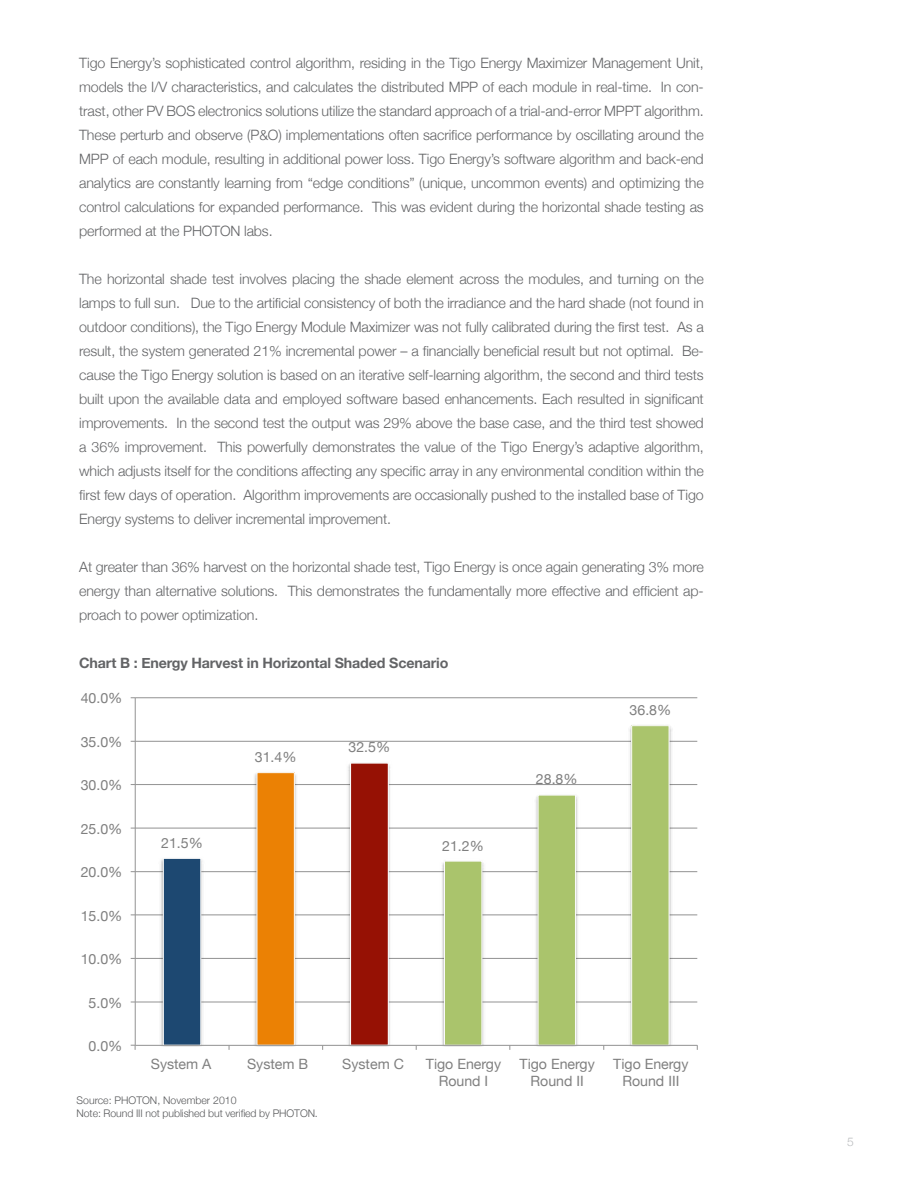
<style>
.page{position:relative;width:918px;height:1188px;background:#fff}
.page>*{position:absolute;margin:0;border:0;box-sizing:border-box;transform-origin:0 0}
.t1{font:300 14.25px/24px "Helvetica Neue";letter-spacing:-.01em;color:#636466;text-align:justify}
.t2{font:14.25px/17px "Helvetica Neue";color:#7f7f7f;text-align:center}
.t3{font:700 14.25px "Helvetica Neue";letter-spacing:-.01em;color:#636466}
.t4{font:300 12px "Helvetica Neue";color:#babcbe}
.t5{font:300 10.5px/13.5px "Helvetica Neue";letter-spacing:-.01em;color:#58595b}
</style>
<div class="page">
<hr style="left:135px;top:1001px;width:562px;height:2px;background:#989898">
<hr style="left:135px;top:958px;width:562px;height:1px;background:#989898">
<hr style="left:135px;top:914px;width:562px;height:1px;background:#989898">
<hr style="left:135px;top:871px;width:562px;height:1px;background:#989898">
<hr style="left:135px;top:828px;width:562px;height:1px;background:#989898">
<hr style="left:135px;top:784px;width:562px;height:1px;background:#989898">
<hr style="left:135px;top:741px;width:562px;height:1px;background:#989898">
<hr style="left:135px;top:697px;width:562px;height:1px;background:#989898">
<svg style="left:162px;top:725px;width:508px;height:320px"></svg>
<hr style="left:135px;top:698px;width:1px;height:347px;background:#989898">
<hr style="left:135px;top:1045px;width:562px;height:1px;background:#989898">
<svg style="left:131px;top:1045px;width:5px;height:5px"></svg>
<p class="t1" style="left:79px;top:50px;width:626px">Tigo Energy’s sophisticated control algorithm, residing in the Tigo Energy Maximizer Management Unit, models the I/V characteristics, and calculates the distributed MPP of each module in real-time. In con&shy;trast, other PV BOS electronics solutions utilize the standard approach of a trial-and-error MPPT algorithm.<br>These perturb and observe (P&amp;O) implementations often sacrifice performance by oscillating around the MPP of each module, resulting in additional power loss. Tigo Energy’s software algorithm and back-end analytics are constantly learning from “edge conditions” (unique, uncommon events) and optimizing the control calculations for expanded performance. This was evident during the horizontal shade testing as performed at the PHOTON</p>
<p class="t1" style="left:244px;top:218px;width:30px">labs.</p>
<p class="t1" style="left:79px;top:266px;width:626px">The horizontal shade test involves placing the shade element across the modules, and turning on the lamps to full sun. Due to the artificial consistency of both the irradiance and the hard shade (not found in outdoor conditions), the Tigo Energy Module Maximizer was not fully calibrated during the first test. As a result, the system generated 21% incremental power – a financially beneficial result but not optimal. Be&shy;cause the Tigo Energy solution is based on an iterative self-learning algorithm, the second and third tests built upon the available data and employed software based enhancements. Each resulted in significant improvements. In the second test the output was 29% above the base case, and the third test showed a 36% improvement. This powerfully demonstrates the value of the Tigo Energy’s adaptive algorithm, which adjusts itself for the conditions affecting any specific array in any environmental condition within the first few days of operation. Algorithm improvements are occasionally pushed to the installed base of Tigo Energy systems to deliver incremental improvement.</p>
<p class="t1" style="left:79px;top:554px;width:626px">At greater than 36% harvest on the horizontal shade test, Tigo Energy is once again generating 3% more energy than alternative solutions. This demonstrates the fundamentally more effective and efficient ap&shy;proach to power optimization.</p>
<p class="t3" style="left:79px;top:654px;width:371px">Chart B : Energy Harvest in Horizontal Shaded Scenario</p>
<p class="t2" style="left:81px;top:690px;width:43px">40.0%</p>
<p class="t2" style="left:81px;top:733px;width:43px">35.0%</p>
<p class="t2" style="left:81px;top:777px;width:43px">30.0%</p>
<p class="t2" style="left:81px;top:820px;width:43px">25.0%</p>
<p class="t2" style="left:81px;top:864px;width:43px">20.0%</p>
<p class="t2" style="left:81px;top:907px;width:43px">15.0%</p>
<p class="t2" style="left:81px;top:950px;width:43px">10.0%</p>
<p class="t2" style="left:89px;top:994px;width:35px">5.0%</p>
<p class="t2" style="left:89px;top:1037px;width:35px">0.0%</p>
<p class="t2" style="left:161px;top:834px;width:43px">21.5%</p>
<p class="t2" style="left:255px;top:748px;width:43px">31.4%</p>
<p class="t2" style="left:349px;top:739px;width:43px">32.5%</p>
<p class="t2" style="left:442px;top:837px;width:43px">21.2%</p>
<p class="t2" style="left:536px;top:771px;width:43px">28.8%</p>
<p class="t2" style="left:630px;top:701px;width:43px">36.8%</p>
<p class="t2" style="left:151px;top:1055px;width:62px">System A</p>
<p class="t2" style="left:247px;top:1055px;width:63px">System B</p>
<p class="t2" style="left:342px;top:1055px;width:63px">System C</p>
<p class="t2" style="left:426px;top:1055px;width:77px">Tigo Energy<br>Round I</p>
<p class="t2" style="left:520px;top:1055px;width:77px">Tigo Energy<br>Round II</p>
<p class="t2" style="left:613px;top:1055px;width:77px">Tigo Energy<br>Round III</p>
<p class="t5" style="left:77px;top:1093px;width:53px">Source: PHOTON</p>
<p class="t5" style="left:77px;top:1093px;width:211px;text-indent:81px">, November 2010<br>Note: Round III not published but verified by PHOTON</p>
<p class="t5" style="left:315px;top:1107px;width:4px">.</p>
<p class="t4" style="left:847px;top:1134px;width:8px">5</p>
</div>
